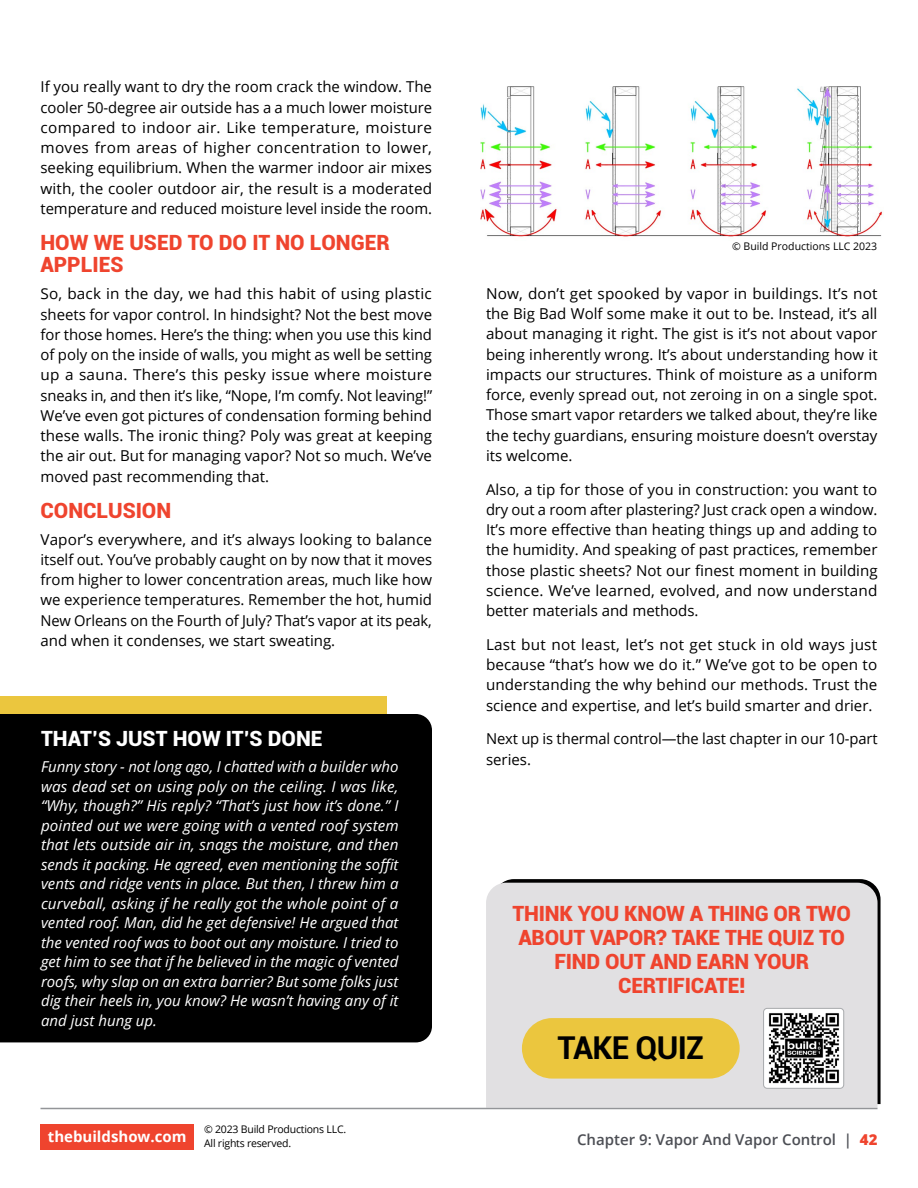
<style>
.page{position:relative;width:918px;height:1188px;background:#fff}
.page>*{position:absolute;margin:0;border:0;box-sizing:border-box;transform-origin:0 0}
.t1{font:700 31.5px "Roboto";letter-spacing:-.025em;color:#000}
.t2{font:900 21px/24px "Roboto";letter-spacing:-.01em;color:#ef442e}
.t3{font:900 21px "Roboto";color:#fff}
.t4{font:15px/20.2px "Open Sans";color:#000;text-align:justify}
.t5{font:italic 15px/19.5px "Open Sans";color:#fff;text-align:justify}
.t6{font:600 15px "Open Sans";color:#4c4e54}
.t7{font:700 15px "Open Sans";color:#fff}
.t8{font:10.5px/13.5px "Open Sans";letter-spacing:-.02em;color:#000}
.t9{font:10.5px "Open Sans";color:#000}
.s1{font-weight:800;color:#ef442e}
</style>
<div class="page">
<svg style="left:502px;top:879px;width:379px;height:225px;background:#262626"></svg>
<div style="left:486px;top:883px;width:392px;height:225px;background:#e1e0e2"></div>
<hr style="left:40px;top:1108px;width:838px;height:1px;background:#939598">
<div style="left:40px;top:1124px;width:154px;height:25px;background:#ef442e"></div>
<div style="left:0;top:696px;width:387px;height:111px;background:#ebc63e"></div>
<div style="left:0;top:714px;width:432px;height:328px;background:#000"></div>
<img style="left:480px;top:86px;width:402px;height:151px">
<div style="left:522px;top:1018px;width:218px;height:61px;background:#ebc63e;border-radius:30px"></div>
<img style="left:765px;top:1010px;width:77px;height:77px">
<div style="left:763px;top:1008px;width:81px;height:81px;border:1px solid #a7a9ac;border-radius:4px"></div>
<p class="t4" style="left:40px;top:77px;width:393px">If you really want to dry the room crack the window. The cooler 50-degree air outside has a a much lower moisture compared to indoor air. Like temperature, moisture moves from areas of higher concentration to lower, seeking equilibrium. When the warmer indoor air mixes with, the cooler outdoor air, the result is a moderated temperature and reduced moisture level inside the room.</p>
<h2 class="t2" style="left:40px;top:230px;width:351px;line-height:22.5px">HOW WE USED TO DO IT NO LONGER<br>APPLIES</h2>
<p class="t4" style="left:40px;top:284px;width:393px">So, back in the day, we had this habit of using plastic sheets for vapor control. In hindsight? Not the best move for those homes. Here’s the thing: when you use this kind of poly on the inside of walls, you might as well be setting up a sauna. There’s this pesky issue where moisture sneaks in, and then it’s like, “Nope, I’m comfy. Not leaving!” We’ve even got pictures of condensation forming behind these walls. The ironic thing? Poly was great at keeping the air out. But for managing vapor? Not so much. We’ve moved past recommending that.</p>
<h2 class="t2" style="left:40px;top:497px;width:132px">CONCLUSION</h2>
<p class="t4" style="left:40px;top:529px;width:393px">Vapor’s everywhere, and it’s always looking to balance itself out. You’ve probably caught on by now that it moves from higher to lower concentration areas, much like how we experience temperatures. Remember the hot, humid New Orleans on the Fourth of July? That’s vapor at its peak, and when it condenses, we start sweating.</p>
<h2 class="t3" style="left:41px;top:723px;width:283px">THAT’S JUST HOW IT’S DONE</h2>
<p class="t5" style="left:41px;top:756px;width:359px">Funny story - not long ago, I chatted with a builder who was dead set on using poly on the ceiling. I was like, “Why, though?” His reply? “That’s just how it’s done.” I pointed out we were going with a vented roof system that lets outside air in, snags the moisture, and then sends it packing. He agreed, even mentioning the soffit vents and ridge vents in place. But then, I threw him a curveball, asking if he really got the whole point of a vented roof. Man, did he get defensive! He argued that the vented roof was to boot out any moisture. I tried to get him to see that if he believed in the magic of vented roofs, why slap on an extra barrier? But some folks just dig their heels in, you know? He wasn’t having any of it and just hung up.</p>
<p class="t9" style="left:732px;top:239px;width:147px">© Build Productions LLC 2023</p>
<p class="t4" style="left:486px;top:283px;width:393px">Now, don’t get spooked by vapor in buildings. It’s not the Big Bad Wolf some make it out to be. Instead, it’s all about managing it right. The gist is it’s not about vapor being inherently wrong. It’s about understanding how it impacts our structures. Think of moisture as a uniform force, evenly spread out, not zeroing in on a single spot.<br>Those smart vapor retarders we talked about, they’re like the techy guardians, ensuring moisture doesn’t overstay its welcome.</p>
<p class="t4" style="left:486px;top:479px;width:393px">Also, a tip for those of you in construction: you want to dry out a room after plastering? Just crack open a window.<br>It’s more effective than heating things up and adding to the humidity. And speaking of past practices, remember those plastic sheets? Not our finest moment in building science. We’ve learned, evolved, and now understand better materials and methods.</p>
<p class="t4" style="left:486px;top:634px;width:393px">Last but not least, let’s not get stuck in old ways just because “that’s how we do it.” We’ve got to be open to understanding the why behind our methods. Trust the science and expertise, and let’s build smarter and drier.</p>
<p class="t4" style="left:486px;top:728px;width:393px">Next up is thermal control—the last chapter in our 10-part series.</p>
<h2 class="t2" style="left:513px;top:901px;width:340px;text-align:center">THINK YOU KNOW A THING OR TWO<br>ABOUT VAPOR? TAKE THE QUIZ TO<br>FIND OUT AND EARN YOUR<br>CERTIFICATE!</h2>
<h1 class="t1" style="left:558px;top:1026px;width:148px">TAKE QUIZ</h1>
<p class="t8" style="left:204px;top:1123px;width:144px">© 2023 Build Productions LLC.<br>All rights reserved.</p>
<p class="t7" style="left:48px;top:1126px;width:140px">thebuildshow.com</p>
<p class="t6" style="left:577px;top:1129px;width:302px">Chapter 9: Vapor And Vapor Control | <span class="s1">42</span></p>
</div>
